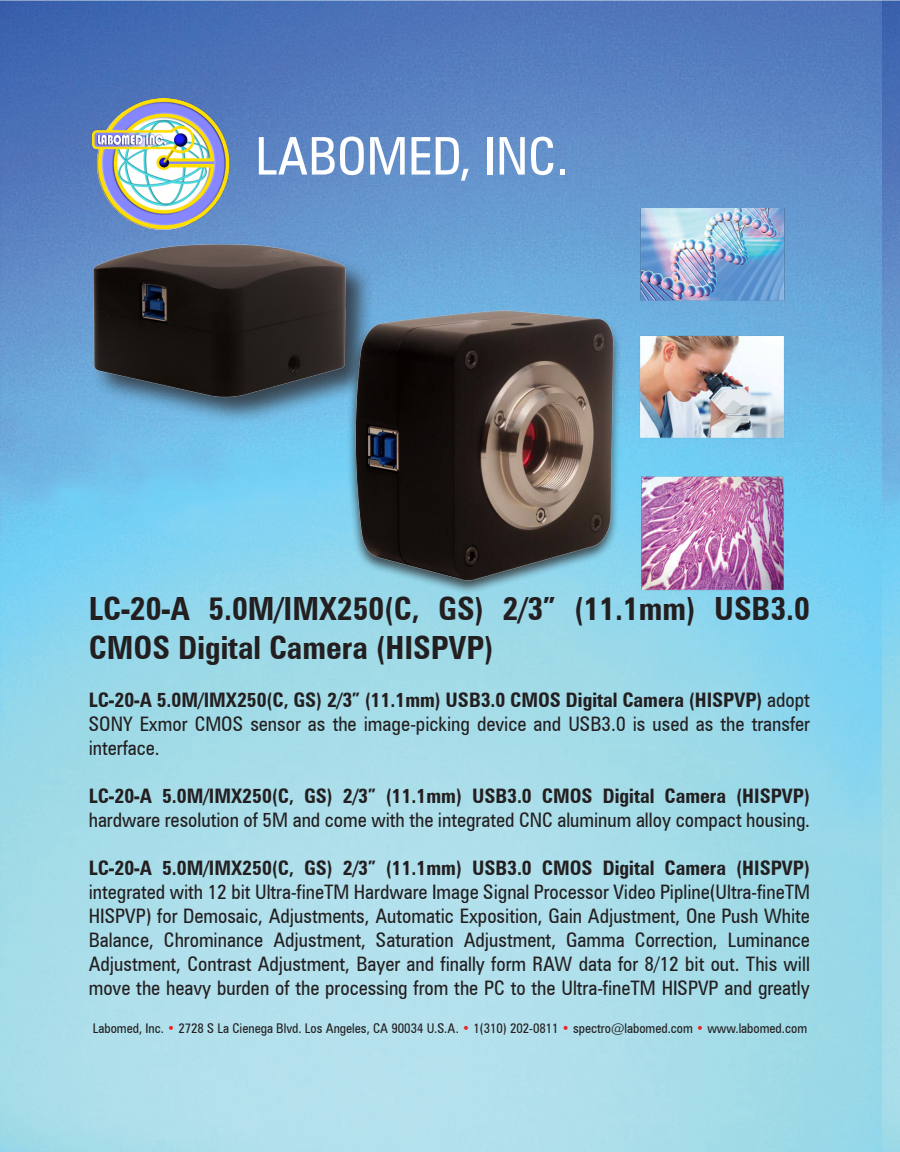
<style>
.page{position:relative;width:900px;height:1152px;background:#fff}
.page>*{position:absolute;margin:0;border:0;box-sizing:border-box;transform-origin:0 0}
.t1{font:condensed 52px "Zurich BT";color:#fff}
.t2{font:700 condensed 32px/38.4px "Zurich BT";color:#231f20}
.t3{font:condensed 20px/24px "Zurich BT";color:#231f20;text-align:justify}
.t4{font:condensed 13.4px "Zurich BT";color:#231f20}
.s1{font-weight:700}
.s2{color:#ee2123}
</style>
<div class="page">
<img style="left:0;top:0;width:900px;height:1152px">
<img style="left:93px;top:99px;width:143px;height:75px">
<img style="left:640px;top:209px;width:153px;height:387px">
<img style="left:84px;top:174px;width:284px;height:278px">
<img style="left:344px;top:286px;width:310px;height:310px">
<h1 class="t1" style="left:255px;top:124px;width:315px">LABOMED, INC.</h1>
<p class="t2" style="left:89px;top:589px;width:723px">LC-20-A 5.0M/IMX250(C, GS) 2/3” (11.1mm) USB3.0<br>CMOS Digital Camera (HISPVP)</p>
<p class="t3" style="left:89px;top:687px;width:723px"><span class="s1">LC-20-A 5.0M/IMX250(C, GS) 2/3” (11.1mm) USB3.0 CMOS Digital Camera (HISPVP)</span> adopt SONY Exmor CMOS sensor as the image-picking device and USB3.0 is used as the transfer interface.</p>
<p class="t3" style="left:89px;top:783px;width:723px"><span class="s1">LC-20-A 5.0M/IMX250(C, GS) 2/3” (11.1mm) USB3.0 CMOS Digital Camera (HISPVP) </span>hardware resolution of 5M and come with the integrated CNC aluminum alloy compact housing.</p>
<p class="t3" style="left:89px;top:855px;width:723px"><span class="s1">LC-20-A 5.0M/IMX250(C, GS) 2/3” (11.1mm) USB3.0 CMOS Digital Camera (HISPVP) </span>integrated with 12 bit Ultra-fineTM Hardware Image Signal Processor Video Pipline(Ultra-fineTM HISPVP) for Demosaic, Adjustments, Automatic Exposition, Gain Adjustment, One Push White Balance, Chrominance Adjustment, Saturation Adjustment, Gamma Correction, Luminance Adjustment, Contrast Adjustment, Bayer and finally form RAW data for 8/12 bit out. This will move the heavy burden of the processing from the PC to the Ultra-fineTM HISPVP and greatly</p>
<p class="t4" style="left:93px;top:1020px;width:716px">Labomed, Inc. <span class="s2">•</span> 2728 S La Cienega Blvd. Los Angeles, CA 90034 U.S.A. <span class="s2">•</span> 1(310) 202-0811 <span class="s2">•</span> spectro@labomed.com <span class="s2">•</span> www.labomed.com</p>
</div>
